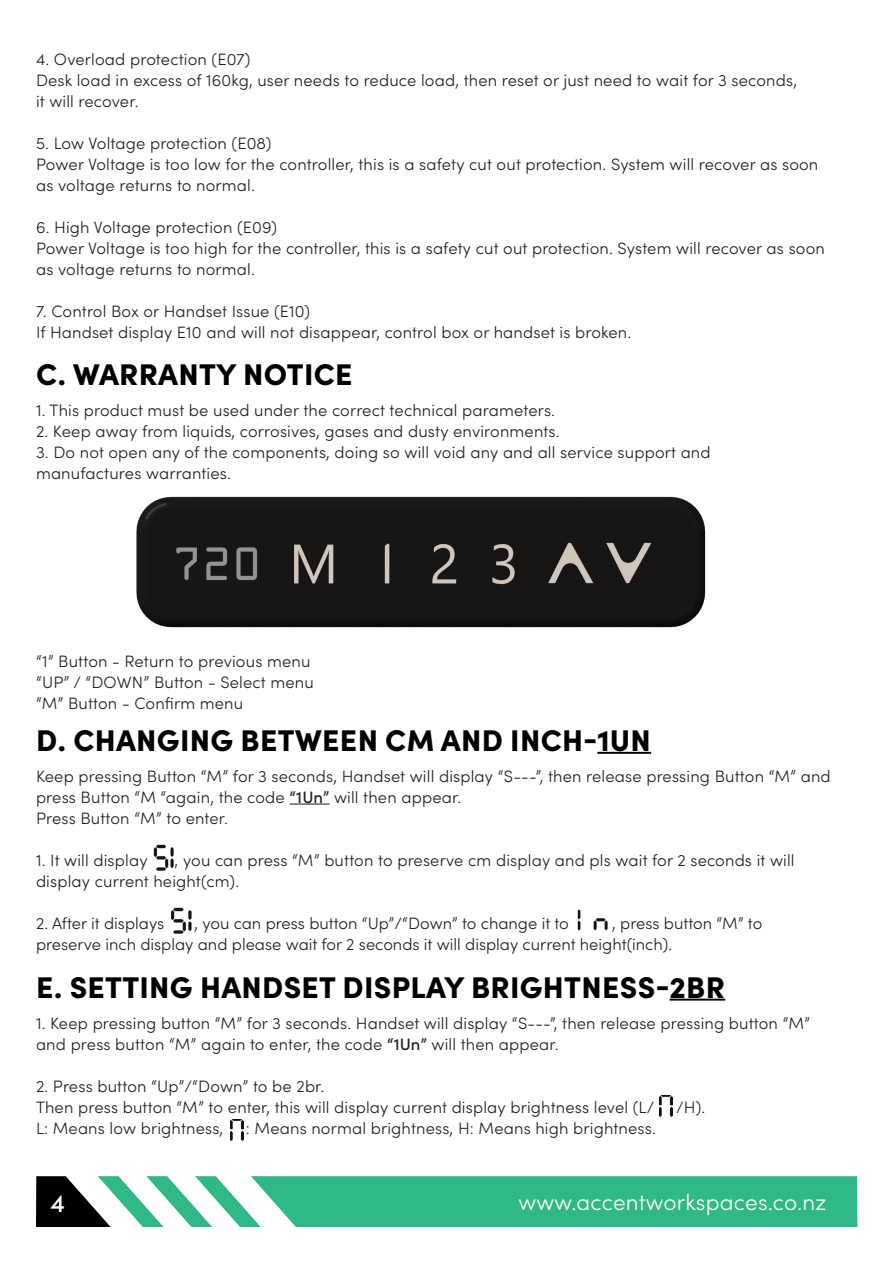
<style>
.page{position:relative;width:893px;height:1263px;background:#fff}
.page>*{position:absolute;margin:0;border:0;box-sizing:border-box;transform-origin:0 0}
.t1{font:900 30px "Sofia Pro";letter-spacing:.01em;color:#000}
.t2{font:500 25.5px "Sofia Pro";color:#fff}
.t3{font:300 22.5px "Sofia Pro";letter-spacing:.01em;color:#fff}
.t4{font:300 16.5px/21px "Sofia Pro";letter-spacing:.01em;color:#231f20}
.s1{font-weight:500}
</style>
<div class="page">
<svg style="left:36px;top:1176px;width:821px;height:51px;background:#4cb790"></svg>
<img style="left:136px;top:496px;width:570px;height:132px">
<hr style="left:597px;top:752px;width:54px;height:2px;background:#000">
<hr style="left:290px;top:803px;width:40px;height:1px;background:#231f20">
<img style="left:154px;top:845px;width:20px;height:26px">
<img style="left:578px;top:909px;width:30px;height:22px">
<img style="left:171px;top:908px;width:21px;height:26px">
<hr style="left:670px;top:999px;width:55px;height:1px;background:#000">
<svg style="left:230px;top:1119px;width:13px;height:21px"></svg>
<svg style="left:659px;top:1095px;width:13px;height:21px"></svg>
<p class="t4" style="left:36px;top:48px;width:216px">4. Overload protection (E07)</p>
<p class="t4" style="left:36px;top:69px;width:762px">Desk load in excess of 160kg, user needs to reduce load, then reset or just need to wait for 3 seconds,</p>
<p class="t4" style="left:36px;top:90px;width:104px">it will recover.</p>
<p class="t4" style="left:36px;top:132px;width:237px">5. Low Voltage protection (E08)</p>
<p class="t4" style="left:36px;top:153px;width:784px">Power Voltage is too low for the controller, this is a safety cut out protection. System will recover as soon as voltage returns to normal.</p>
<p class="t4" style="left:36px;top:216px;width:242px">6. High Voltage protection (E09)</p>
<p class="t4" style="left:36px;top:237px;width:790px">Power Voltage is too high for the controller, this is a safety cut out protection. System will recover as soon as voltage returns to normal.</p>
<p class="t4" style="left:36px;top:300px;width:275px">7. Control Box or Handset Issue (E10)</p>
<p class="t4" style="left:36px;top:321px;width:597px">If Handset display E10 and will not disappear, control box or handset is broken.</p>
<p class="t1" style="left:36px;top:351px;width:318px">C. WARRANTY NOTICE</p>
<p class="t4" style="left:36px;top:399px;width:521px">1. This product must be used under the correct technical parameters.</p>
<p class="t4" style="left:36px;top:420px;width:525px">2. Keep away from liquids, corrosives, gases and dusty environments.</p>
<p class="t4" style="left:36px;top:441px;width:676px">3. Do not open any of the components, doing so will void any and all service support and</p>
<p class="t4" style="left:36px;top:462px;width:196px">manufactures warranties.</p>
<p class="t4" style="left:36px;top:650px;width:276px">“1” Button - Return to previous menu</p>
<p class="t4" style="left:36px;top:671px;width:279px">“UP” / “DOWN” Button - Select menu</p>
<p class="t4" style="left:36px;top:692px;width:209px">“M” Button - Confirm menu</p>
<p class="t1" style="left:36px;top:717px;width:616px">D. CHANGING BETWEEN CM AND INCH-1UN</p>
<p class="t4" style="left:36px;top:765px;width:796px">Keep pressing Button “M” for 3 seconds, Handset will display “S---”, then release pressing Button “M” and press Button “M “again, the code <span class="s1">“1Un”</span> will then appear.</p>
<p class="t4" style="left:36px;top:807px;width:194px">Press Button “M” to enter.</p>
<p class="t4" style="left:36px;top:849px;width:113px">1. It will display</p>
<p class="t4" style="left:175px;top:849px;width:621px">, you can press “M” button to preserve cm display and pls wait for 2 seconds it will</p>
<p class="t4" style="left:36px;top:870px;width:205px">display current height(cm).</p>
<p class="t4" style="left:36px;top:912px;width:130px">2. After it displays</p>
<p class="t4" style="left:194px;top:912px;width:376px">, you can press button “Up”/“Down” to change it to</p>
<p class="t4" style="left:612px;top:912px;width:152px">, press button “M” to</p>
<p class="t4" style="left:36px;top:933px;width:638px">preserve inch display and please wait for 2 seconds it will display current height(inch).</p>
<p class="t1" style="left:36px;top:964px;width:690px">E. SETTING HANDSET DISPLAY BRIGHTNESS-2BR</p>
<p class="t4" style="left:36px;top:1012px;width:776px">1. Keep pressing button “M” for 3 seconds. Handset will display “S---”, then release pressing button “M” and press button “M” again to enter, the code <span class="s1">“1Un”</span> will then appear.</p>
<p class="t4" style="left:36px;top:1075px;width:290px">2. Press button “Up”/“Down” to be 2br.</p>
<p class="t4" style="left:36px;top:1096px;width:620px">Then press button “M” to enter, this will display current display brightness level (L/</p>
<p class="t4" style="left:676px;top:1096px;width:31px">/H).</p>
<p class="t4" style="left:36px;top:1117px;width:189px">L: Means low brightness,</p>
<p class="t4" style="left:246px;top:1117px;width:411px">: Means normal brightness, H: Means high brightness.</p>
<h2 class="t2" style="left:51px;top:1184px;width:16px">4</h2>
<h3 class="t3" style="left:519px;top:1185px;width:309px">www.accentworkspaces.co.nz</h3>
</div>
